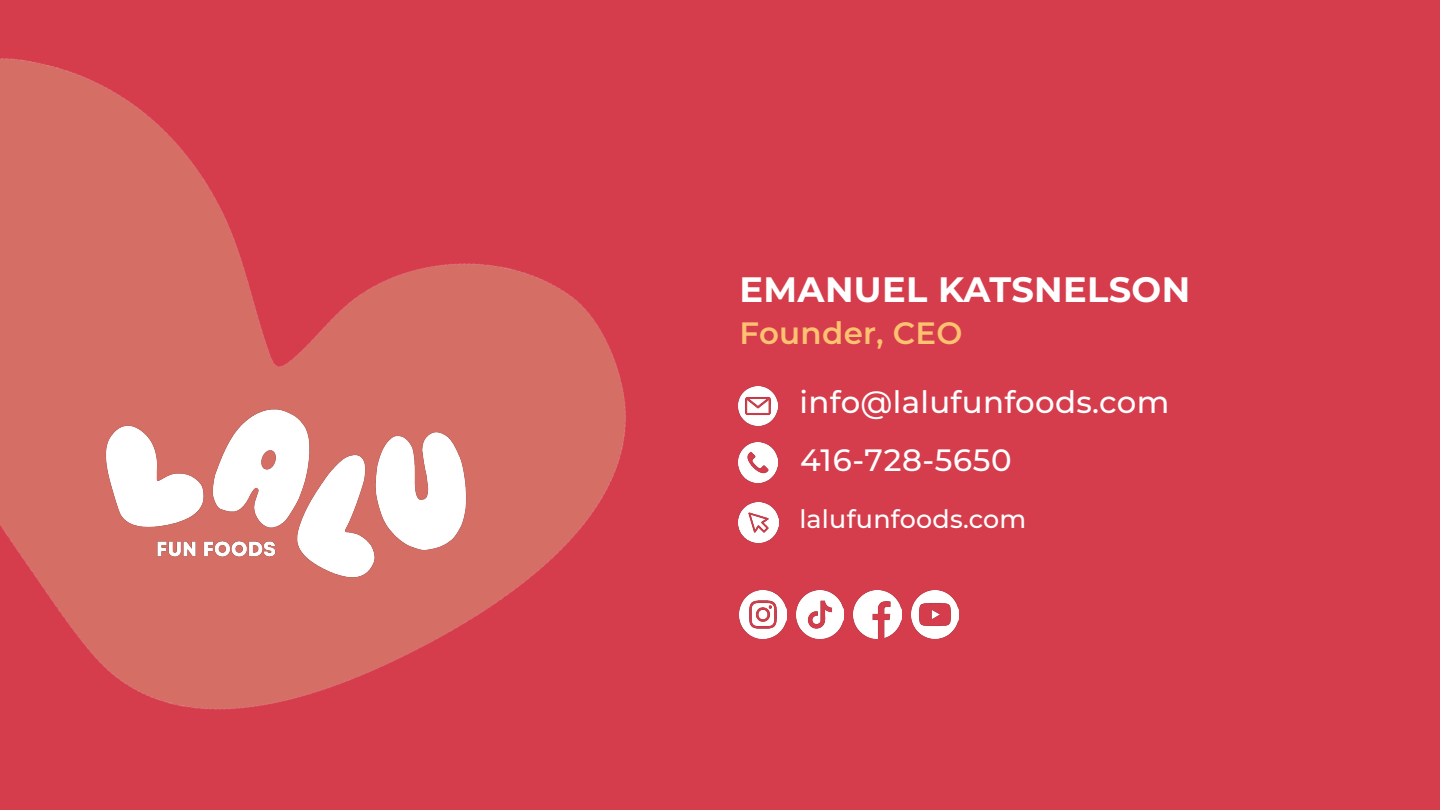
<style>
.page{position:relative;width:1440px;height:810px;background:#fff}
.page>*{position:absolute;margin:0;border:0;box-sizing:border-box;transform-origin:0 0}
.t1{font:700 35.25px "Montserrat";letter-spacing:.01em;color:#fff}
.t2{font:500 30.83px "Montserrat";letter-spacing:.01em;color:#fff}
.t3{font:600 30.83px "Montserrat";letter-spacing:.01em;color:#ffc271}
.t4{font:500 25.35px "Montserrat";letter-spacing:.01em;color:#fff}
</style>
<div class="page">
<div style="left:722px;top:0;width:718px;height:810px;background:#d53d4c"></div>
<img style="left:0;top:0;width:722px;height:810px">
<img style="left:103px;top:407px;width:366px;height:174px">
<img style="left:740px;top:591px;width:47px;height:47px">
<img style="left:854px;top:591px;width:47px;height:47px">
<img style="left:797px;top:591px;width:47px;height:47px">
<img style="left:911px;top:591px;width:48px;height:47px">
<img style="left:738px;top:502px;width:41px;height:40px">
<img style="left:738px;top:386px;width:39px;height:39px">
<img style="left:738px;top:442px;width:40px;height:40px">
<p class="t1" style="left:740px;top:264px;width:452px">EMANUEL KATSNELSON</p>
<p class="t3" style="left:740px;top:311px;width:224px">Founder, CEO</p>
<p class="t2" style="left:800px;top:381px;width:371px">info@lalufunfoods.com</p>
<p class="t2" style="left:800px;top:439px;width:213px">416-728-5650</p>
<p class="t4" style="left:800px;top:502px;width:228px">lalufunfoods.com</p>
</div>
